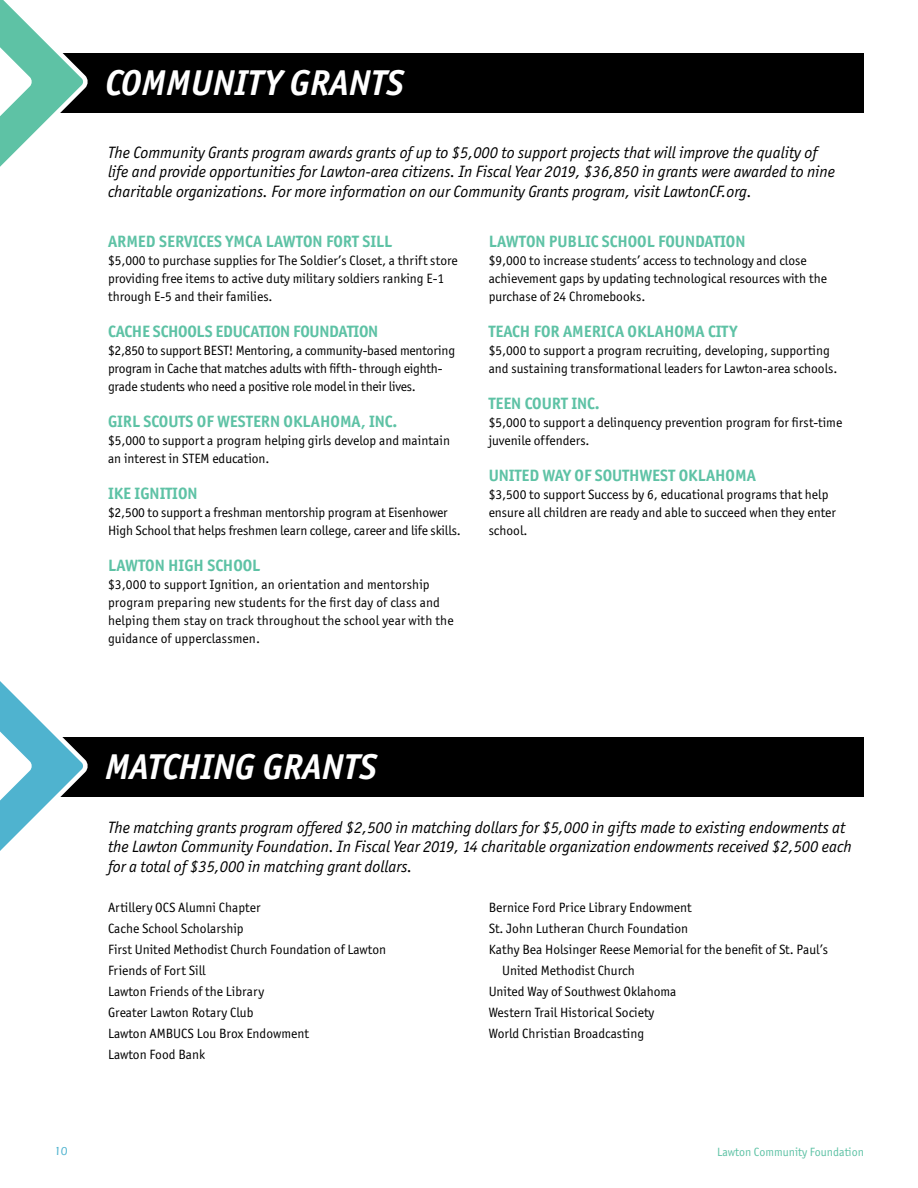
<style>
.page{position:relative;width:918px;height:1188px;background:#fff}
.page>*{position:absolute;margin:0;border:0;box-sizing:border-box;transform-origin:0 0}
.t1{font:italic 700 36px "Officina San ITC";color:#fff}
.t2{font:italic 16.5px/19.5px "Officina San ITC";color:#000}
.t3{font:700 16.5px "Officina San ITC";color:#5ec2a5}
.t4{font:13.5px/18px "Officina San ITC";color:#000}
.t5{font:12px "Officina San ITC";color:#5ec2a5}
.t6{font:500 12px "Eras ITC";color:#4fb3cf}
</style>
<div class="page">
<div style="left:54px;top:53px;width:810px;height:59px;background:#000"></div>
<svg style="left:0;top:0;width:92px;height:167px"></svg>
<div style="left:54px;top:737px;width:810px;height:59px;background:#000"></div>
<svg style="left:0;top:681px;width:92px;height:170px"></svg>
<p class="t1" style="left:105px;top:61px;width:301px">COMMUNITY GRANTS</p>
<p class="t2" style="left:108px;top:142px;width:729px">The Community Grants program awards grants of up to $5,000 to support projects that will improve the quality of life and provide opportunities for Lawton-area citizens. In Fiscal Year 2019, $36,850 in grants were awarded to nine charitable organizations. For more information on our Community Grants program, visit LawtonCF.org.</p>
<p class="t3" style="left:108px;top:231px;width:286px">ARMED SERVICES YMCA LAWTON FORT SILL</p>
<p class="t4" style="left:108px;top:252px;width:351px">$5,000 to purchase supplies for The Soldier’s Closet, a thrift store providing free items to active duty military soldiers ranking E-1 through E-5 and their families.</p>
<p class="t3" style="left:108px;top:321px;width:272px">CACHE SCHOOLS EDUCATION FOUNDATION</p>
<p class="t4" style="left:108px;top:342px;width:349px">$2,850 to support BEST! Mentoring, a community-based mentoring program in Cache that matches adults with fifth- through eighth&shy;grade students who need a positive role model in their lives.</p>
<p class="t3" style="left:108px;top:411px;width:291px">GIRL SCOUTS OF WESTERN OKLAHOMA, INC.</p>
<p class="t4" style="left:108px;top:432px;width:344px">$5,000 to support a program helping girls develop and maintain an interest in STEM education.</p>
<p class="t3" style="left:108px;top:483px;width:91px">IKE IGNITION</p>
<p class="t4" style="left:108px;top:504px;width:354px">$2,500 to support a freshman mentorship program at Eisenhower<br>High School that helps freshmen learn college, career and life skills.</p>
<p class="t3" style="left:108px;top:555px;width:154px">LAWTON HIGH SCHOOL</p>
<p class="t4" style="left:108px;top:576px;width:347px">$3,000 to support Ignition, an orientation and mentorship program preparing new students for the first day of class and helping them stay on track throughout the school year with the guidance of upperclassmen.</p>
<p class="t3" style="left:489px;top:231px;width:258px">LAWTON PUBLIC SCHOOL FOUNDATION</p>
<p class="t4" style="left:489px;top:252px;width:340px">$9,000 to increase students’ access to technology and close achievement gaps by updating technological resources with the purchase of 24 Chromebooks.</p>
<p class="t3" style="left:489px;top:321px;width:250px">TEACH FOR AMERICA OKLAHOMA CITY</p>
<p class="t4" style="left:489px;top:342px;width:350px">$5,000 to support a program recruiting, developing, supporting and sustaining transformational leaders for Lawton-area schools.</p>
<p class="t3" style="left:489px;top:393px;width:112px">TEEN COURT INC.</p>
<p class="t4" style="left:489px;top:414px;width:355px">$5,000 to support a delinquency prevention program for first-time juvenile offenders.</p>
<p class="t3" style="left:489px;top:465px;width:269px">UNITED WAY OF SOUTHWEST OKLAHOMA</p>
<p class="t4" style="left:489px;top:486px;width:349px">$3,500 to support Success by 6, educational programs that help ensure all children are ready and able to succeed when they enter school.</p>
<p class="t1" style="left:105px;top:745px;width:274px">MATCHING GRANTS</p>
<p class="t2" style="left:108px;top:818px;width:745px">The matching grants program offered $2,500 in matching dollars for $5,000 in gifts made to existing endowments at the Lawton Community Foundation. In Fiscal Year 2019, 14 charitable organization endowments received $2,500 each for a total of $35,000 in matching grant dollars.</p>
<p class="t4" style="left:108px;top:899px;width:154px">Artillery OCS Alumni Chapter</p>
<p class="t4" style="left:108px;top:920px;width:137px">Cache School Scholarship</p>
<p class="t4" style="left:108px;top:941px;width:280px">First United Methodist Church Foundation of Lawton</p>
<p class="t4" style="left:108px;top:962px;width:99px">Friends of Fort Sill</p>
<p class="t4" style="left:108px;top:983px;width:158px">Lawton Friends of the Library</p>
<p class="t4" style="left:108px;top:1004px;width:147px">Greater Lawton Rotary Club</p>
<p class="t4" style="left:108px;top:1025px;width:202px">Lawton AMBUCS Lou Brox Endowment</p>
<p class="t4" style="left:108px;top:1046px;width:99px">Lawton Food Bank</p>
<p class="t4" style="left:489px;top:899px;width:205px">Bernice Ford Price Library Endowment</p>
<p class="t4" style="left:489px;top:920px;width:201px">St. John Lutheran Church Foundation</p>
<p class="t4" style="left:502px;top:939px;width:328px;line-height:21px;text-indent:-14px">Kathy Bea Holsinger Reese Memorial for the benefit of St. Paul’s<br>United Methodist Church</p>
<p class="t4" style="left:489px;top:983px;width:189px">United Way of Southwest Oklahoma</p>
<p class="t4" style="left:489px;top:1004px;width:167px">Western Trail Historical Society</p>
<p class="t4" style="left:489px;top:1025px;width:157px">World Christian Broadcasting</p>
<p class="t6" style="left:54px;top:1144px;width:15px">10</p>
<p class="t5" style="left:717px;top:1145px;width:148px">Lawton Community Foundation</p>
</div>
